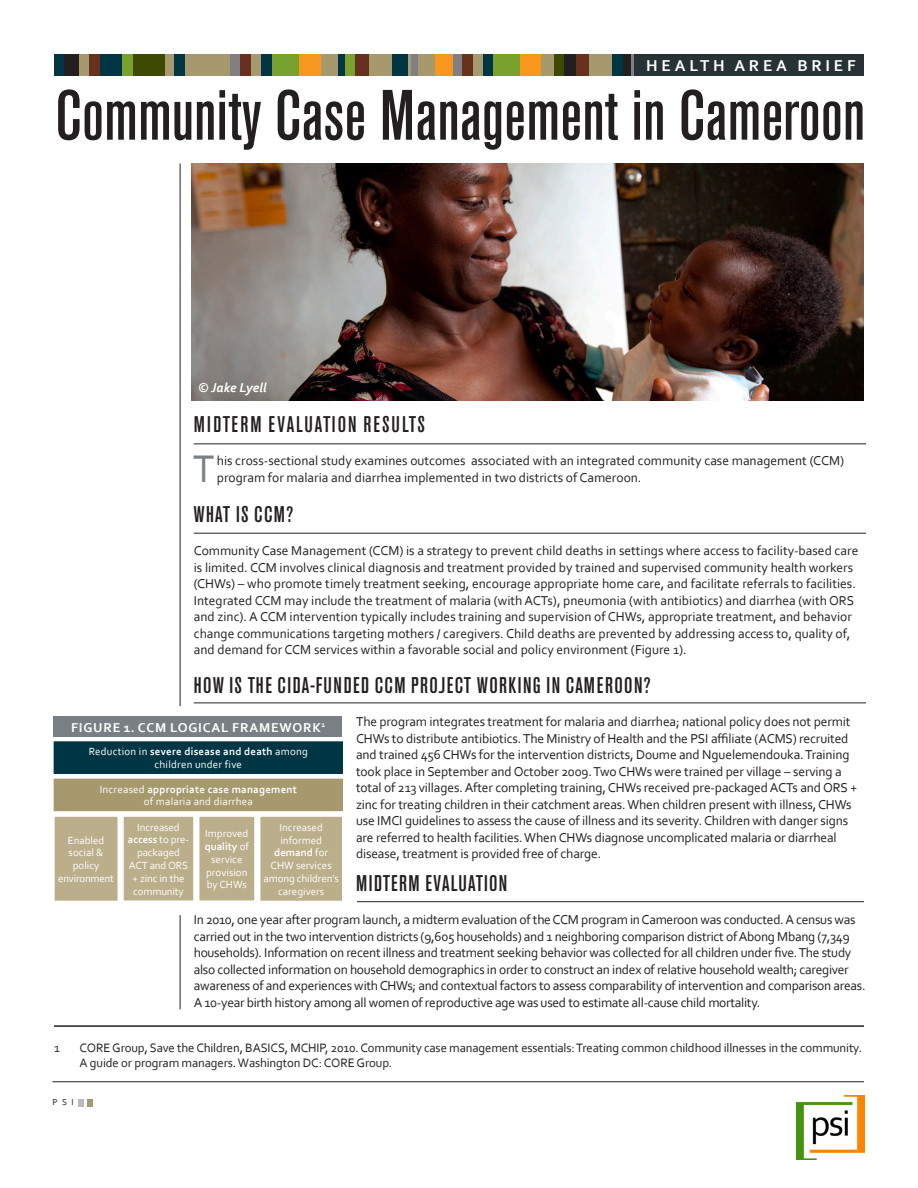
<style>
.page{position:relative;width:918px;height:1188px;background:#fff}
.page>*{position:absolute;margin:0;border:0;box-sizing:border-box;transform-origin:0 0}
.head1{font:500 condensed 70.5px "Akzidenz Grotesk BE";color:#231f20}
.Drop_Cap_5_lines{font:40.35px "Corbel";color:#797f84;scale:.96 1}
.Drop_Cap_5_lines-2{font:500 condensed 22.5px "Akzidenz Grotesk BE";letter-spacing:.06em;color:#231f20}
.Drop_Cap_5_lines-3{font:500 condensed 22.5px "Akzidenz Grotesk BE";letter-spacing:.08em;color:#231f20}
.t1{font:700 16.5px "Corbel";letter-spacing:.23em;color:#fff}
.Drop_Cap_5_lines-4{font:13.5px/16.5px "Corbel";letter-spacing:-.01em;color:#231f20}
.t2{font:700 13.5px "Corbel";letter-spacing:.06em;color:#fff}
.t3{font:italic 700 13.5px "Corbel";color:#fff}
.t4{font:12.75px/15.3px "Corbel";letter-spacing:-.01em;color:#231f20}
.t5{font:10.95px/12.9px "Corbel";color:#fff;text-align:center}
.t6{font:10.95px/12.9px "Corbel";letter-spacing:.02em;color:#fff;text-align:center}
.t7{font:9px "Corbel";color:#231f20}
.s1{font-weight:700}
</style>
<div class="page">
<img style="left:191px;top:164px;width:673px;height:236px">
<div style="left:54px;top:716px;width:288px;height:21px;background:#797f84"></div>
<hr style="left:180px;top:164px;width:1px;height:542px;background:#231f20">
<hr style="left:52px;top:1082px;width:812px;height:1px;background:#231f20">
<hr style="left:194px;top:444px;width:672px;height:1px;background:#231f20">
<img style="left:796px;top:1095px;width:68px;height:64px">
<div style="left:302px;top:54px;width:262px;height:22px;background:#a7996e"></div>
<div style="left:323px;top:54px;width:27px;height:22px;background:#003644"></div>
<div style="left:345px;top:54px;width:22px;height:22px;background:#78a22d"></div>
<div style="left:397px;top:54px;width:11px;height:22px;background:#003644"></div>
<div style="left:500px;top:54px;width:41px;height:22px;background:#f7971d"></div>
<div style="left:452px;top:54px;width:10px;height:22px;background:#808083"></div>
<div style="left:483px;top:54px;width:31px;height:22px;background:#003644"></div>
<div style="left:494px;top:54px;width:26px;height:22px;background:#78a22d"></div>
<div style="left:462px;top:54px;width:11px;height:22px;background:#68311e"></div>
<div style="left:554px;top:54px;width:287px;height:22px;background:#3e4a00"></div>
<div style="left:564px;top:54px;width:277px;height:22px;background:#231f20"></div>
<div style="left:600px;top:54px;width:23px;height:22px;background:#003644"></div>
<div style="left:631px;top:54px;width:6px;height:22px;background:#808083"></div>
<div style="left:585px;top:54px;width:27px;height:22px;background:#a7996e"></div>
<div style="left:576px;top:54px;width:13px;height:22px;background:#68311e"></div>
<div style="left:634px;top:54px;width:230px;height:22px;background:#263235"></div>
<div style="left:73px;top:54px;width:265px;height:22px;background:#a7996e"></div>
<div style="left:100px;top:54px;width:27px;height:22px;background:#003644"></div>
<div style="left:54px;top:54px;width:19px;height:22px;background:#003644"></div>
<div style="left:89px;top:54px;width:11px;height:22px;background:#68311e"></div>
<div style="left:122px;top:54px;width:22px;height:22px;background:#78a22d"></div>
<div style="left:133px;top:54px;width:31px;height:22px;background:#3e4a00"></div>
<div style="left:174px;top:54px;width:11px;height:22px;background:#003644"></div>
<div style="left:279px;top:54px;width:41px;height:22px;background:#f7971d"></div>
<div style="left:230px;top:54px;width:11px;height:22px;background:#808083"></div>
<div style="left:262px;top:54px;width:31px;height:22px;background:#003644"></div>
<div style="left:272px;top:54px;width:27px;height:22px;background:#78a22d"></div>
<div style="left:241px;top:54px;width:10px;height:22px;background:#68311e"></div>
<div style="left:64px;top:54px;width:15px;height:22px;background:#231f20"></div>
<div style="left:434px;top:54px;width:19px;height:22px;background:#f7971d"></div>
<div style="left:380px;top:54px;width:23px;height:22px;background:#003644"></div>
<div style="left:411px;top:54px;width:6px;height:22px;background:#808083"></div>
<div style="left:365px;top:54px;width:27px;height:22px;background:#a7996e"></div>
<div style="left:355px;top:54px;width:13px;height:22px;background:#68311e"></div>
<div style="left:78px;top:1099px;width:6px;height:7px;background:#b7bbc0"></div>
<svg style="left:88px;top:1099px;width:5px;height:7px"></svg>
<hr style="left:194px;top:703px;width:672px;height:1px;background:#231f20">
<hr style="left:54px;top:1025px;width:810px;height:2px;background:#231f20">
<hr style="left:194px;top:533px;width:672px;height:1px;background:#231f20">
<hr style="left:180px;top:915px;width:1px;height:94px;background:#231f20">
<hr style="left:357px;top:901px;width:507px;height:1px;background:#231f20">
<div style="left:54px;top:742px;width:289px;height:31px;background:#003644"></div>
<div style="left:54px;top:741px;width:289px;height:33px;border:1px solid #003644"></div>
<div style="left:54px;top:779px;width:289px;height:32px;background:#a7996e"></div>
<div style="left:54px;top:816px;width:64px;height:85px;background:#bbae8a"></div>
<div style="left:54px;top:816px;width:64px;height:86px;border:1px solid #fff"></div>
<div style="left:123px;top:816px;width:71px;height:85px;background:#bbae8a"></div>
<div style="left:123px;top:816px;width:71px;height:85px;border:1px solid #fff"></div>
<div style="left:199px;top:816px;width:56px;height:85px;background:#bbae8a"></div>
<div style="left:199px;top:816px;width:56px;height:85px;border:1px solid #fff"></div>
<div style="left:260px;top:816px;width:83px;height:85px;background:#bbae8a"></div>
<div style="left:260px;top:816px;width:83px;height:86px;border:1px solid #fff"></div>
<p class="t1" style="left:695px;top:55px;width:162px">HEALTHY LIVES</p>
<p class="t1" style="left:646px;top:55px;width:211px">HEALTH AREA BRI F</p>
<p class="head1" style="left:55px;top:75px;width:811px">Community Case Management in Cameroon</p>
<p class="t3" style="left:198px;top:379px;width:70px">© Jake Lyell</p>
<p class="Drop_Cap_5_lines-3" style="left:194px;top:412px;width:233px">MIDTERM EVALUATION RESULTS</p>
<p class="Drop_Cap_5_lines" style="left:193px;top:443px;width:24px">T</p>
<p class="Drop_Cap_5_lines-4" style="left:217px;top:452px;width:629px">his cross-sectional study examines outcomes associated with an integrated community case management (CCM) program for malaria and diarrhea implemented in two districts of Cameroon.</p>
<p class="Drop_Cap_5_lines-2" style="left:194px;top:502px;width:101px">WHAT IS CCM?</p>
<p class="Drop_Cap_5_lines-4" style="left:194px;top:542px;width:666px">Community Case Management (CCM) is a strategy to prevent child deaths in settings where access to facility‐based care is limited. CCM involves clinical diagnosis and treatment provided by trained and supervised community health workers (CHWs) – who promote timely treatment seeking, encourage appropriate home care, and facilitate referrals to facilities.<br>Integrated CCM may include the treatment of malaria (with ACTs), pneumonia (with antibiotics) and diarrhea (with ORS and zinc). A CCM intervention typically includes training and supervision of CHWs, appropriate treatment, and behavior change communications targeting mothers / caregivers. Child deaths are prevented by addressing access to, quality of, and demand for CCM services within a favorable social and policy environment (Figure 1).</p>
<p class="Drop_Cap_5_lines-2" style="left:194px;top:673px;width:458px">HOW IS THE CIDA-FUNDED CCM PROJECT WORKING IN CAMEROON?</p>
<p class="Drop_Cap_5_lines-4" style="left:356px;top:713px;width:503px">The program integrates treatment for malaria and diarrhea; national policy does not permit CHWs to distribute antibiotics. The Ministry of Health and the PSI affiliate (ACMS) recruited and trained 456 CHWs for the intervention districts, Doume and Nguelemendouka. Training took place in September and October 2009. Two CHWs were trained per village – serving a total of 213 villages. After completing training, CHWs received pre‐packaged ACTs and ORS + zinc for treating children in their catchment areas. When children present with illness, CHWs use IMCI guidelines to assess the cause of illness and its severity. Children with danger signs are referred to health facilities. When CHWs diagnose uncomplicated malaria or diarrheal disease, treatment is provided free of charge.</p>
<p class="Drop_Cap_5_lines-2" style="left:356px;top:871px;width:153px">MIDTERM EVALUATION</p>
<p class="Drop_Cap_5_lines-4" style="left:194px;top:911px;width:673px">In 2010, one year after program launch, a midterm evaluation of the CCM program in Cameroon was conducted. A census was carried out in the two intervention districts (9,605 households) and 1 neighboring comparison district of Abong Mbang (7,349 households). Information on recent illness and treatment seeking behavior was collected for all children under five. The study also collected information on household demographics in order to construct an index of relative household wealth; caregiver awareness of and experiences with CHWs; and contextual factors to assess comparability of intervention and comparison areas.<br>A 10-year birth history among all women of reproductive age was used to estimate all-cause child mortality.</p>
<p class="t2" style="left:71px;top:719px;width:256px">FIGURE 1. CCM LOGICAL FRAMEWORK<sup>1</sup></p>
<p class="t6" style="left:89px;top:745px;width:221px">Reduction in <span class="s1">severe disease and death</span> among children under five</p>
<p class="t6" style="left:100px;top:782px;width:199px">Increased <span class="s1">appropriate case management </span>of malaria and diarrhea</p>
<p class="t5" style="left:58px;top:833px;width:57px">Enabled social &amp; policy environment</p>
<p class="t5" style="left:128px;top:820px;width:62px">Increased <span class="s1">access</span> to pre&shy;packaged<br>ACT and ORS + zinc in the community</p>
<p class="t5" style="left:205px;top:827px;width:46px">Improved <span class="s1">quality</span> of service provision by CHWs</p>
<p class="t5" style="left:264px;top:820px;width:77px">Increased informed <span class="s1">demand</span> for<br>CHW services among children’s caregivers</p>
<p class="t4" style="left:54px;top:1039px;width:7px">1</p>
<p class="t4" style="left:80px;top:1039px;width:784px">CORE Group, Save the Children, BASICS, MCHIP, 2010. Community case management essentials: Treating common childhood illnesses in the community.<br>A guide or program managers. Washington DC: CORE Group.</p>
<p class="t7" style="left:52px;top:1097px;width:23px">PSI</p>
</div>
